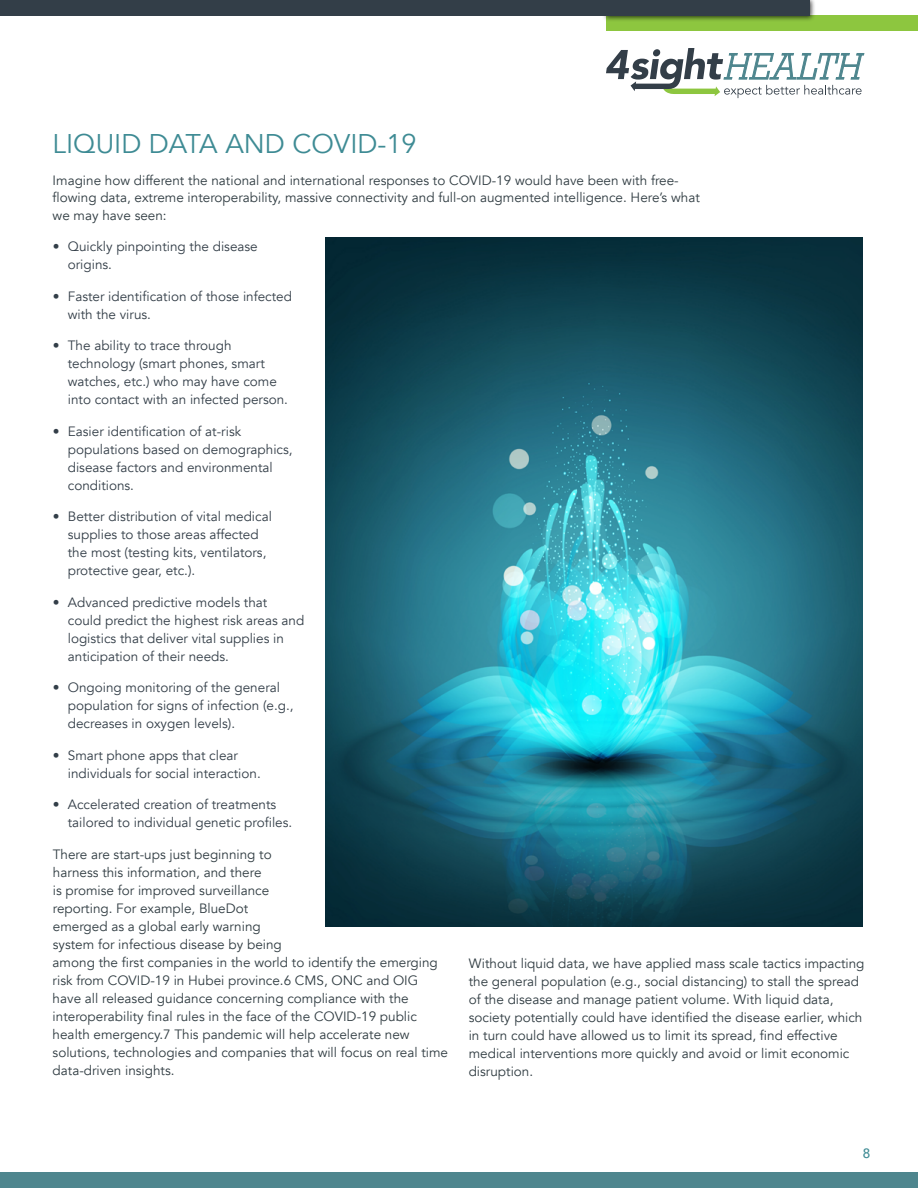
<style>
.page{position:relative;width:918px;height:1188px;background:#fff}
.page>*{position:absolute;margin:0;border:0;box-sizing:border-box;transform-origin:0 0}
.t1{font:27px "Avenir";color:#3e8b94}
.t2{font:13.5px/18px "Avenir";color:#303c42}
.t3{font:13.5px/18px "Avenir";color:#333e48}
.t4{font:500 13.5px "Avenir";color:#3e8b94}
</style>
<div class="page">
<div style="left:0;top:1172px;width:918px;height:16px;background:#4e868e"></div>
<svg style="left:606px;top:48px;width:258px;height:50px"></svg>
<div style="left:606px;top:16px;width:312px;height:15px;background:#8dc63f"></div>
<div style="left:602px;top:0;width:214px;height:22px;background:#000;opacity:.75"></div>
<div style="left:0;top:0;width:810px;height:16px;background:#333e48"></div>
<img style="left:325px;top:238px;width:538px;height:688px">
<h1 class="t1" style="left:53px;top:128px;width:365px">LIQUID DATA AND COVID-19</h1>
<p class="t2" style="left:53px;top:171px;width:649px">Imagine how different the national and international responses to COVID-19 would have been with free&shy;flowing data, extreme interoperability, massive connectivity and full-on augmented intelligence. Here’s what we may have seen:</p>
<p class="t3" style="left:68px;top:238px;width:191px;text-indent:-15px">• Quickly pinpointing the disease origins.</p>
<p class="t3" style="left:68px;top:287px;width:226px;text-indent:-15px">• Faster identification of those infected with the virus.</p>
<p class="t3" style="left:68px;top:337px;width:222px;text-indent:-15px">• The ability to trace through technology (smart phones, smart watches, etc.) who may have come into contact with an infected person.</p>
<p class="t3" style="left:68px;top:422px;width:226px;text-indent:-15px">• Easier identification of at-risk populations based on demographics, disease factors and environmental conditions.</p>
<p class="t3" style="left:68px;top:508px;width:206px;text-indent:-15px">• Better distribution of vital medical supplies to those areas affected the most (testing kits, ventilators, protective gear, etc.).</p>
<p class="t3" style="left:68px;top:593px;width:238px;text-indent:-15px">• Advanced predictive models that<br>could predict the highest risk areas and logistics that deliver vital supplies in anticipation of their needs.</p>
<p class="t3" style="left:68px;top:679px;width:227px;text-indent:-15px">• Ongoing monitoring of the general population for signs of infection (e.g., decreases in oxygen levels).</p>
<p class="t3" style="left:68px;top:746px;width:194px;text-indent:-15px">• Smart phone apps that clear individuals for social interaction.</p>
<p class="t3" style="left:68px;top:796px;width:226px;text-indent:-15px">• Accelerated creation of treatments tailored to individual genetic profiles.</p>
<p class="t2" style="left:53px;top:845px;width:397px">There are start-ups just beginning to<br>harness this information, and there<br>is promise for improved surveillance<br>reporting. For example, BlueDot<br>emerged as a global early warning<br>system for infectious disease by being<br>among the first companies in the world to identify the emerging risk from COVID-19 in Hubei province.6 CMS, ONC and OIG have all released guidance concerning compliance with the interoperability final rules in the face of the COVID-19 public health emergency.7 This pandemic will help accelerate new solutions, technologies and companies that will focus on real time data-driven insights.</p>
<p class="t2" style="left:469px;top:955px;width:397px">Without liquid data, we have applied mass scale tactics impacting the general population (e.g., social distancing) to stall the spread of the disease and manage patient volume. With liquid data, society potentially could have identified the disease earlier, which in turn could have allowed us to limit its spread, find effective medical interventions more quickly and avoid or limit economic disruption.</p>
<p class="t4" style="left:863px;top:1142px;width:9px">8</p>
</div>
